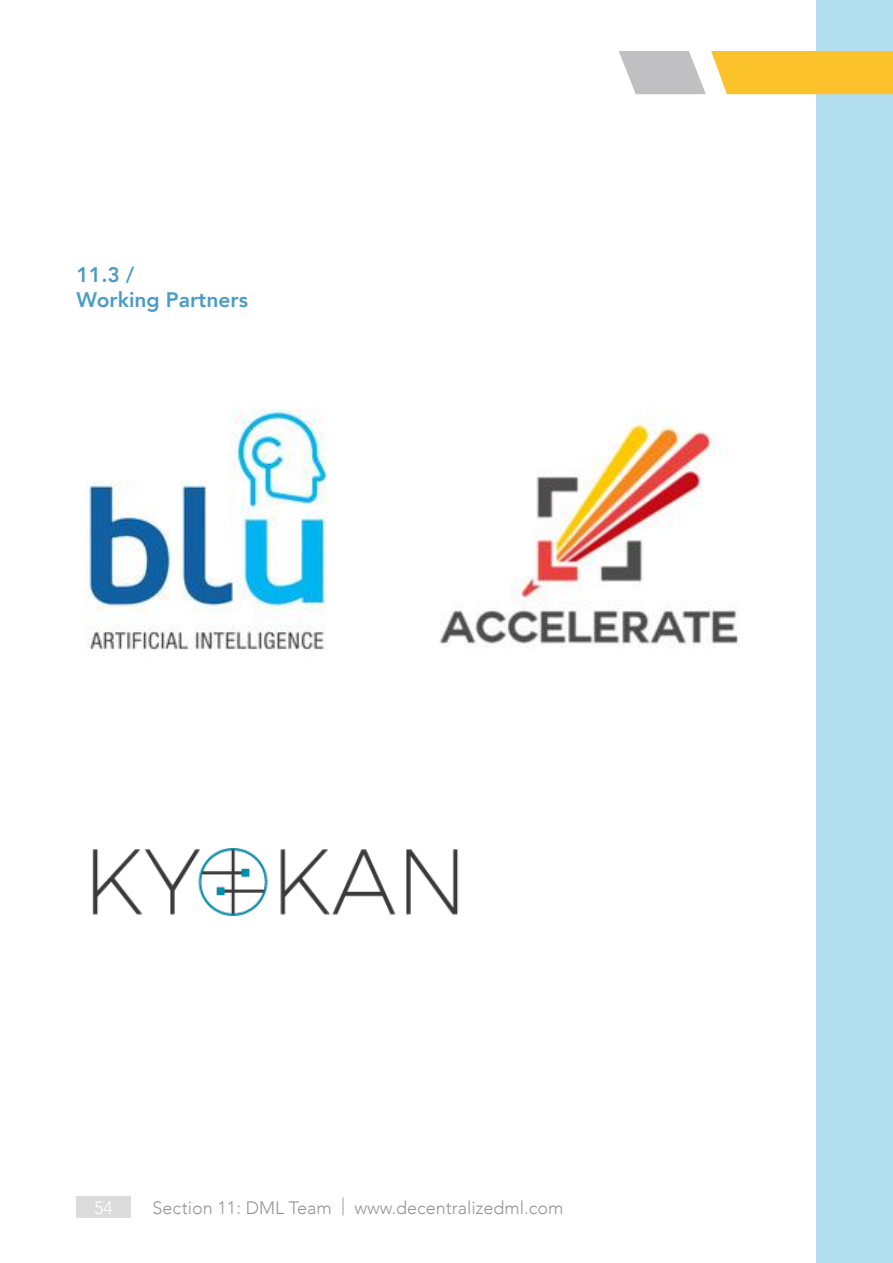
<style>
.page{position:relative;width:893px;height:1263px;background:#fff}
.page>*{position:absolute;margin:0;border:0;box-sizing:border-box;transform-origin:0 0}
.t1{font:800 21px/25.2px "Avenir";color:#4b9cc5}
.t2{font:300 18px "Avenir";color:#969698}
.t3{font:300 18px "Avenir";color:#fff}
</style>
<div class="page">
<div style="left:816px;top:0;width:77px;height:1263px;background:#b2def0"></div>
<div style="left:77px;top:1196px;width:54px;height:21px;background:#dcdbdb"></div>
<svg style="left:619px;top:51px;width:274px;height:43px;background:#ecc769"></svg>
<img style="left:85px;top:408px;width:243px;height:242px">
<img style="left:440px;top:408px;width:300px;height:241px">
<img style="left:92px;top:848px;width:367px;height:68px">
<p class="t1" style="left:77px;top:262px;width:173px">11.3 /<br>Working Partners</p>
<p class="t2" style="left:152px;top:1197px;width:194px">Section 11: DML Team |</p>
<p class="t3" style="left:94px;top:1197px;width:20px">54</p>
<p class="t2" style="left:354px;top:1197px;width:211px">www.decentralizedml.com</p>
</div>
